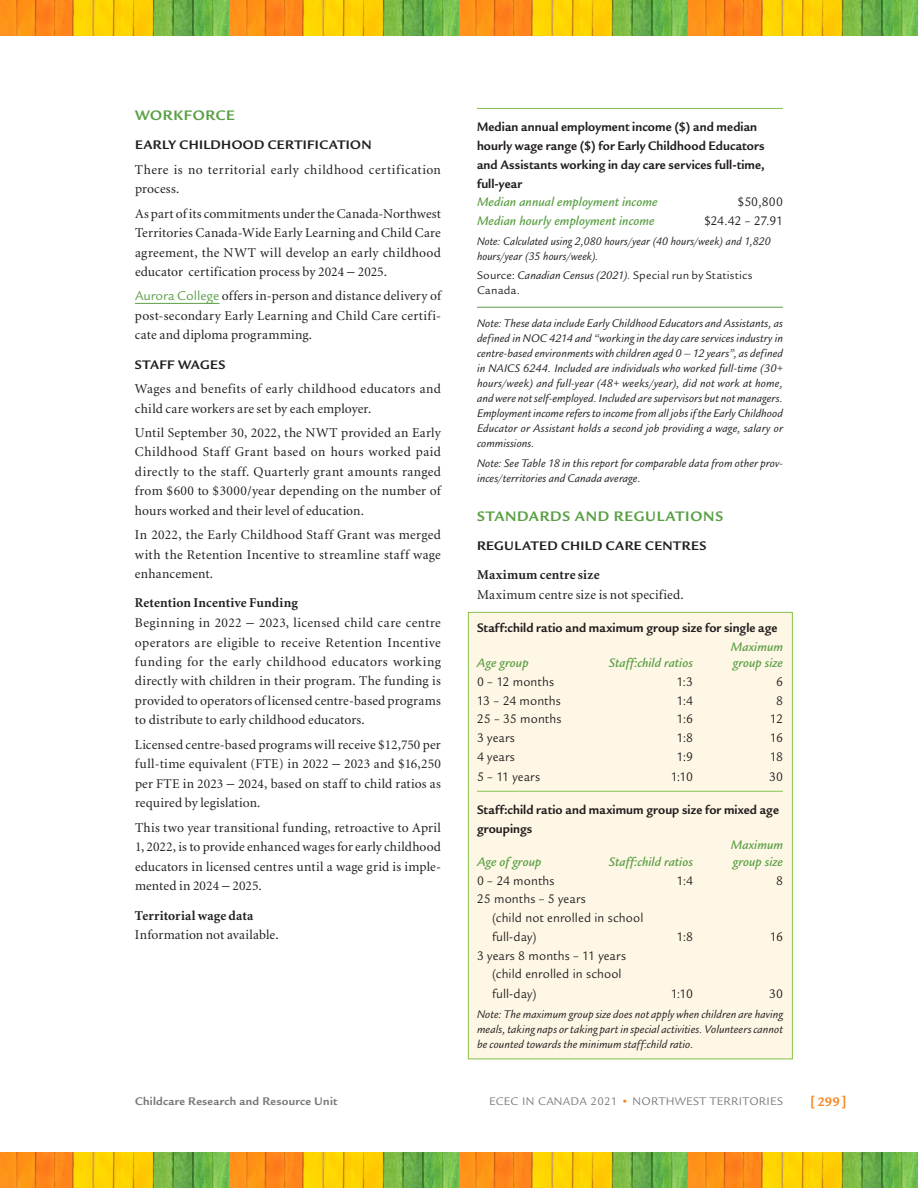
<style>
.page{position:relative;width:918px;height:1188px;background:#fff}
.page>*{position:absolute;margin:0;border:0;box-sizing:border-box;transform-origin:0 0}
.t1{font:700 15px "Legacy San ITC";letter-spacing:.05em;color:#5a9f44}
.t2{font:13.5px/19.5px "Minion";letter-spacing:.02em;color:#231f20;text-align:justify}
.t3{font:700 13.5px/18.8px "Legacy San ITC";letter-spacing:.01em;color:#231f20;scale:.95 1}
.t4{font:13.5px/18.8px "Legacy San ITC";letter-spacing:.01em;color:#231f20;scale:.95 1}
.t5{font:italic 500 13.5px "Legacy San ITC";letter-spacing:.005em;color:#5a9f44}
.t6{font:700 13.5px "Legacy San ITC";letter-spacing:.01em;color:#231f20}
.t7{font:700 13.5px "Minion";letter-spacing:.015em;color:#231f20}
.t8{font:700 13.5px "Legacy San ITC";color:#f68824}
.t9{font:italic 12px/15px "Legacy San ITC";letter-spacing:.01em;color:#231f20;text-align:justify}
.t10{font:italic 12px/15px "Legacy San ITC";letter-spacing:.01em;color:#231f20;scale:.95 1}
.t11{font:12px/15px "Legacy San ITC";letter-spacing:.015em;color:#231f20}
.t12{font:12px "Legacy San ITC";letter-spacing:.025em;color:#77797b}
.t13{font:700 12px "Legacy San ITC";letter-spacing:.025em;color:#77797b}
.s1{font-size:15px}
.s2{font-family:"Legacy San ITC";font-size:13.8px;color:#5a9f44}
.s3{font-weight:700}
.s4{font-style:italic}
.s5{color:#f68824}
</style>
<div class="page">
<img style="left:0;top:1152px;width:230px;height:36px">
<svg style="left:230px;top:1152px;width:229px;height:36px;background:#ccb021"></svg>
<svg style="left:459px;top:1152px;width:229px;height:36px;background:#ccb021"></svg>
<svg style="left:688px;top:1152px;width:230px;height:36px;background:#ccaf21"></svg>
<img style="left:0;top:0;width:230px;height:36px">
<svg style="left:230px;top:0;width:229px;height:36px;background:#ccb021"></svg>
<svg style="left:459px;top:0;width:229px;height:36px;background:#ccb021"></svg>
<svg style="left:688px;top:0;width:230px;height:36px;background:#ccaf21"></svg>
<div style="left:468px;top:612px;width:325px;height:447px;background:#fff7e6;border:1px solid #88c14a"></div>
<hr style="left:135px;top:303px;width:84px;height:1px;background:#5a9f44">
<hr style="left:477px;top:108px;width:306px;height:1px;background:#88c14a">
<hr style="left:477px;top:307px;width:306px;height:1px;background:#5a9f44">
<hr style="left:477px;top:791px;width:306px;height:1px;background:#88c14a">
<p class="t1" style="left:135px;top:107px;width:20px">Workforce</p>
<p class="t6" style="left:135px;top:137px;width:79px">Early chi ldhood</p>
<p class="t6" style="left:268px;top:137px;width:9px">certific</p>
<p class="t6" style="left:329px;top:137px;width:12px">ation</p>
<p class="t2" style="left:135px;top:160px;width:308px">There is no territorial early childhood certification process.</p>
<p class="t2" style="left:135px;top:204px;width:308px">As part of its commitments under the Canada-Northwest Territories Canada-Wide Early Learning and Child Care agreement, the NWT will develop an early childhood educator certification process by 2024 <span class="s1">–</span> 2025.</p>
<p class="t2" style="left:135px;top:287px;width:308px"><span class="s2">Aurora College</span> offers in-person and distance delivery of post-secondary Early Learning and Child Care certifi&shy;cate and diploma programming.</p>
<p class="t6" style="left:135px;top:357px;width:92px">St aff wages</p>
<p class="t2" style="left:135px;top:379px;width:307px">Wages and benefits of early childhood educators and child care workers are set by each employer.</p>
<p class="t2" style="left:135px;top:423px;width:308px">Until September 30, 2022, the NWT provided an Early Childhood Staff Grant based on hours worked paid directly to the staff. Quarterly grant amounts ranged from $600 to $3000/year depending on the number of hours worked and their level of education.</p>
<p class="t2" style="left:135px;top:526px;width:308px">In 2022, the Early Childhood Staff Grant was merged with the Retention Incentive to streamline staff wage enhancement.</p>
<p class="t2" style="left:135px;top:594px;width:307px;text-align:left"><span class="s3">Retention Incentive Funding<br></span>Beginning in 2022 <span class="s1">–</span> 2023, licensed child care centre operators are eligible to receive Retention Incentive funding for the early childhood educators working directly with children in their program. The funding is provided to operators of licensed centre-based programs to distribute to early childhood educators.</p>
<p class="t2" style="left:135px;top:735px;width:307px">Licensed centre-based programs will receive $12,750 per full-time equivalent (FTE) in 2022 <span class="s1">–</span> 2023 and $16,250 per FTE in 2023 <span class="s1">–</span> 2024, based on staff to child ratios as required by legislation.</p>
<p class="t2" style="left:135px;top:818px;width:308px">This two year transitional funding, retroactive to April 1, 2022, is to provide enhanced wages for early childhood educators in licensed centres until a wage grid is imple&shy;mented in 2024 <span class="s1">–</span> 2025.</p>
<p class="t7" style="left:135px;top:908px;width:120px">Territorial wage data</p>
<p class="t2" style="left:135px;top:925px;width:145px">Information not available.</p>
<p class="t3" style="left:477px;top:118px;width:304px">Median annual employment income ($) and median hourly wage range ($) for Early Childhood Educators and Assistants working in day care services full-time, full-year</p>
<p class="t5" style="left:477px;top:195px;width:182px">Median annual employment income</p>
<p class="t4" style="left:738px;top:193px;width:49px">$50,800</p>
<p class="t5" style="left:477px;top:213px;width:179px">Median hourly employment income</p>
<p class="t4" style="left:704px;top:212px;width:85px">$24.42 – 27.91</p>
<p class="t10" style="left:477px;top:234px;width:311px">Note: Calculated using 2,080 hours/year (40 hours/week) and 1,820 hours/year (35 hours/week).</p>
<p class="t11" style="left:477px;top:268px;width:277px">Source: <span class="s4">Canadian Census (2021).</span> Special run by Statistics<br>Canada.</p>
<p class="t9" style="left:477px;top:316px;width:308px">Note: These data include Early Childhood Educators and Assistants, as defined in NOC 4214 and “working in the day care services industry in centre-based environments with children aged 0 – 12 years”, as defined in NAICS 6244. Included are individuals who worked full-time (30+ hours/week) and full-year (48+ weeks/year), did not work at home, and were not self-employed. Included are supervisors but not managers.<br>Employment income refers to income from all jobs if the Early Childhood Educator or Assistant holds a second job providing a wage, salary or commissions.</p>
<p class="t9" style="left:477px;top:456px;width:307px">Note: See Table 18 in this report for comparable data from other prov&shy;inces/territories and Canada average.</p>
<p class="t1" style="left:477px;top:507px;width:34px">Stand</p>
<p class="t1" style="left:529px;top:507px;width:63px">ards and</p>
<p class="t1" style="left:614px;top:507px;width:11px">reg</p>
<p class="t1" style="left:645px;top:507px;width:34px">ulation</p>
<p class="t1" style="left:715px;top:507px;width:9px">s</p>
<p class="t6" style="left:477px;top:538px;width:58px">Reg ulated</p>
<p class="t6" style="left:561px;top:538px;width:94px">chi ldcare centre</p>
<p class="t6" style="left:699px;top:538px;width:9px">s</p>
<p class="t7" style="left:477px;top:568px;width:124px">Maximum centre size</p>
<p class="t2" style="left:477px;top:585px;width:208px">Maximum centre size is not specified.</p>
<p class="t3" style="left:477px;top:618px;width:318px">Staff:child ratio and maximum group size for single age</p>
<p class="t5" style="left:731px;top:639px;width:54px">Maximum</p>
<p class="t5" style="left:477px;top:655px;width:53px">Age group</p>
<p class="t5" style="left:609px;top:655px;width:86px">Staff:child ratios</p>
<p class="t5" style="left:733px;top:655px;width:52px">group size</p>
<p class="t4" style="left:477px;top:672px;width:83px">0 – 12 months</p>
<p class="t4" style="left:676px;top:672px;width:19px">1:3</p>
<p class="t4" style="left:776px;top:672px;width:9px">6</p>
<p class="t4" style="left:477px;top:691px;width:90px">13 – 24 months</p>
<p class="t4" style="left:677px;top:691px;width:19px">1:4</p>
<p class="t4" style="left:776px;top:691px;width:9px">8</p>
<p class="t4" style="left:477px;top:710px;width:90px">25 – 35 months</p>
<p class="t4" style="left:676px;top:710px;width:19px">1:6</p>
<p class="t4" style="left:770px;top:710px;width:15px">12</p>
<p class="t4" style="left:477px;top:729px;width:41px">3 years</p>
<p class="t4" style="left:676px;top:729px;width:19px">1:8</p>
<p class="t4" style="left:770px;top:729px;width:15px">16</p>
<p class="t4" style="left:477px;top:747px;width:41px">4 years</p>
<p class="t4" style="left:676px;top:747px;width:19px">1:9</p>
<p class="t4" style="left:770px;top:747px;width:15px">18</p>
<p class="t4" style="left:477px;top:767px;width:68px">5 – 11 years</p>
<p class="t4" style="left:671px;top:767px;width:25px">1:10</p>
<p class="t4" style="left:769px;top:767px;width:16px">30</p>
<p class="t3" style="left:477px;top:801px;width:319px">Staff:child ratio and maximum group size for mixed age groupings</p>
<p class="t5" style="left:731px;top:838px;width:54px">Maximum</p>
<p class="t5" style="left:477px;top:854px;width:66px">Age of group</p>
<p class="t5" style="left:609px;top:854px;width:86px">Staff:child ratios</p>
<p class="t5" style="left:733px;top:854px;width:52px">group size</p>
<p class="t4" style="left:477px;top:871px;width:83px">0 – 24 months</p>
<p class="t4" style="left:677px;top:871px;width:19px">1:4</p>
<p class="t4" style="left:776px;top:871px;width:9px">8</p>
<p class="t4" style="left:492px;top:890px;width:161px;text-indent:-15px">25 months – 5 years<br>(child not enrolled in school full-day)</p>
<p class="t4" style="left:676px;top:927px;width:19px">1:8</p>
<p class="t4" style="left:770px;top:927px;width:15px">16</p>
<p class="t4" style="left:492px;top:946px;width:143px;line-height:19.4px;text-indent:-15px">3 years 8 months – 11 years (child enrolled in school full-day)</p>
<p class="t4" style="left:671px;top:985px;width:25px">1:10</p>
<p class="t4" style="left:769px;top:985px;width:16px">30</p>
<p class="t9" style="left:477px;top:1007px;width:307px">Note: The maximum group size does not apply when children are having meals, taking naps or taking part in special activities. Volunteers cannot be counted towards the minimum staff:child ratio.</p>
<p class="t13" style="left:135px;top:1095px;width:204px">Childcare Research and Resource Unit</p>
<p class="t12" style="left:489px;top:1095px;width:295px">ECEC in Canada 2021 <span class="s5">•</span> northwest territories</p>
<p class="t8" style="left:810px;top:1094px;width:38px">[ 299 ]</p>
</div>
